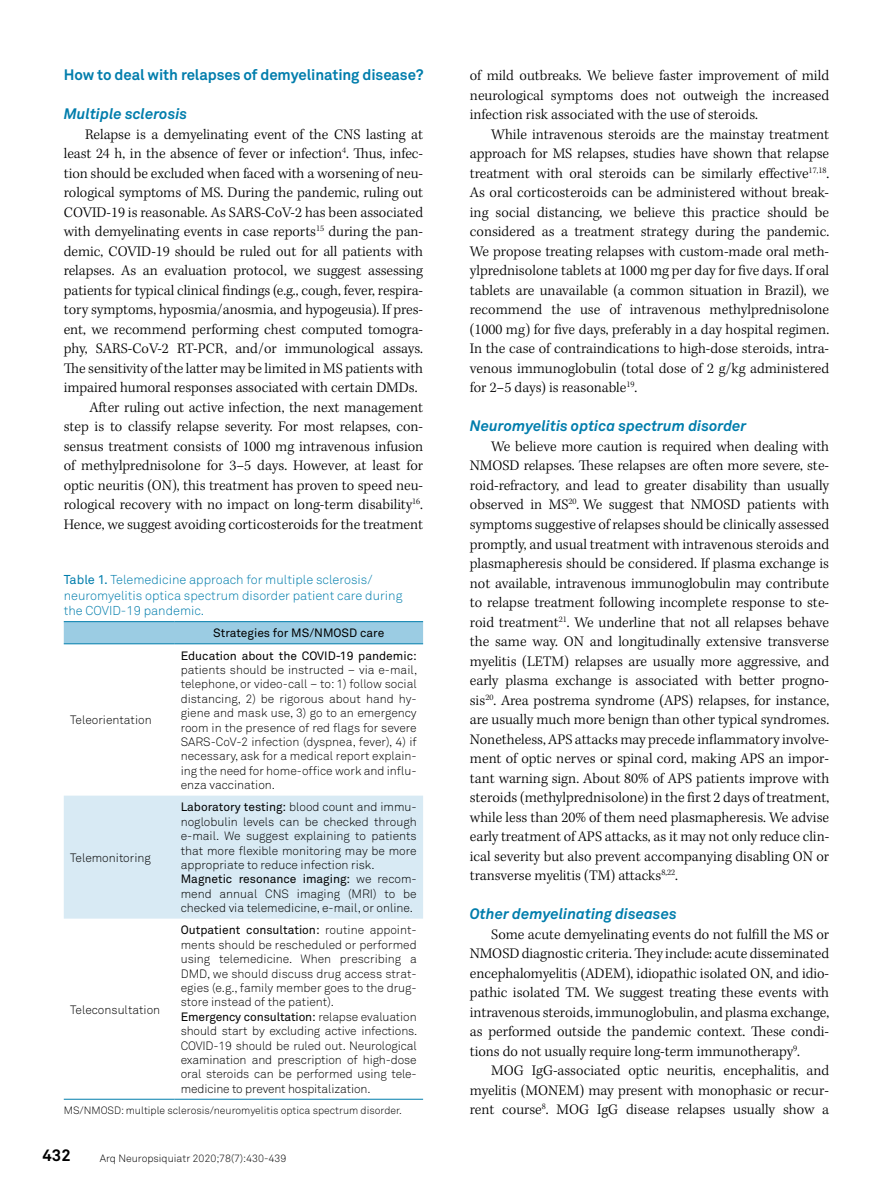
<style>
.page{position:relative;width:893px;height:1191px;background:#fff}
.page>*{position:absolute;margin:0;border:0;box-sizing:border-box;transform-origin:0 0}
.t1{font:700 16.5px "Akkurat Pro";color:#000}
.t2{font:300 15px/19.5px "Kepler Std";color:#000;text-align:justify}
.t3{font:italic 700 15px "Akkurat Pro";color:#007dac}
.t4{font:700 15px "Akkurat Pro";letter-spacing:-.005em;color:#007dac}
.t5{font:12.75px/15.3px "Akkurat Light Pro";color:#007dac}
.t6{font:12px/14.4px "Akkurat Light Pro";color:#000;text-align:justify}
.t7{font:12px "Akkurat Pro";color:#000}
.t8{font:10.5px "Akkurat Light Pro";color:#000}
.s1{font-family:"Akkurat Pro"}
.s2{font-family:"Akkurat Light Pro"}
</style>
<div class="page">
<div style="left:64px;top:622px;width:359px;height:21px;background:#9bcce3"></div>
<div style="left:64px;top:795px;width:359px;height:123px;background:#d8eaf4"></div>
<hr style="left:64px;top:621px;width:110px;height:1px;background:#007dac">
<hr style="left:174px;top:621px;width:249px;height:1px;background:#007dac">
<hr style="left:64px;top:643px;width:110px;height:1px;background:#007dac">
<hr style="left:174px;top:643px;width:249px;height:1px;background:#007dac">
<hr style="left:64px;top:1098px;width:110px;height:1px;background:#007dac">
<hr style="left:174px;top:1098px;width:249px;height:1px;background:#007dac">
<p class="t4" style="left:64px;top:66px;width:361px">How to deal with relapses of demyelinating disease?</p>
<p class="t3" style="left:64px;top:104px;width:125px">Multiple sclerosis</p>
<p class="t2" style="left:85px;top:125px;width:339px">Relapse is a demyelinating event of the CNS lasting at</p>
<p class="t2" style="left:64px;top:145px;width:361px">least 24 h, in the absence of fever or infection<sup>4</sup>. Thus, infec-</p>
<p class="t2" style="left:64px;top:164px;width:361px">tion should be excluded when faced with a worsening of neu-</p>
<p class="t2" style="left:64px;top:184px;width:361px">rological symptoms of MS. During the pandemic, ruling out</p>
<p class="t2" style="left:64px;top:203px;width:361px">COVID-19 is reasonable. As SARS-CoV-2 has been associated</p>
<p class="t2" style="left:64px;top:223px;width:361px">with demyelinating events in case reports<sup>15</sup> during the pan-</p>
<p class="t2" style="left:64px;top:242px;width:361px">demic, COVID-19 should be ruled out for all patients with</p>
<p class="t2" style="left:64px;top:262px;width:361px">relapses. As an evaluation protocol, we suggest assessing</p>
<p class="t2" style="left:64px;top:281px;width:361px">patients for typical clinical findings (e.g., cough, fever, respira-</p>
<p class="t2" style="left:64px;top:301px;width:361px">tory symptoms, hyposmia/anosmia, and hypogeusia). If pres-</p>
<p class="t2" style="left:64px;top:320px;width:361px">ent, we recommend performing chest computed tomogra-</p>
<p class="t2" style="left:64px;top:340px;width:361px">phy, SARS-CoV-2 RT-PCR, and/or immunological assays.</p>
<p class="t2" style="left:64px;top:359px;width:361px">The sensitivity of the latter may be limited in MS patients with</p>
<p class="t2" style="left:64px;top:379px;width:355px">impaired humoral responses associated with certain DMDs.</p>
<p class="t2" style="left:90px;top:398px;width:335px">After ruling out active infection, the next management</p>
<p class="t2" style="left:64px;top:418px;width:361px">step is to classify relapse severity. For most relapses, con-</p>
<p class="t2" style="left:64px;top:437px;width:361px">sensus treatment consists of 1000 mg intravenous infusion</p>
<p class="t2" style="left:64px;top:457px;width:361px">of methylprednisolone for 3–5 days. However, at least for</p>
<p class="t2" style="left:64px;top:476px;width:361px">optic neuritis (ON), this treatment has proven to speed neu-</p>
<p class="t2" style="left:64px;top:496px;width:361px">rological recovery with no impact on long-term disability<sup>16</sup>.</p>
<p class="t2" style="left:64px;top:515px;width:361px">Hence, we suggest avoiding corticosteroids for the treatment</p>
<p class="t5" style="left:64px;top:572px;width:340px"><span class="s1">Table 1.</span> Telemedicine approach for multiple sclerosis/ neuromyelitis optica spectrum disorder patient care during the COVID-19 pandemic.</p>
<p class="t7" style="left:213px;top:626px;width:173px">Strategies for MS/NMOSD care</p>
<p class="t6" style="left:70px;top:713px;width:83px">Teleorientation</p>
<p class="t6" style="left:70px;top:850px;width:82px">Telemonitoring</p>
<p class="t7" style="left:181px;top:648px;width:237px">Education about the COVID-19 pandemic:</p>
<p class="t6" style="left:181px;top:663px;width:238px">patients should be instructed – via e-mail, telephone, or video-call – to: 1) follow social distancing, 2) be rigorous about hand hy&shy;giene and mask use, 3) go to an emergency room in the presence of red flags for severe SARS-CoV-2 infection (dyspnea, fever), 4) if necessary, ask for a medical report explain&shy;ing the need for home-office work and influ&shy;enza vaccination.</p>
<p class="t7" style="left:181px;top:800px;width:238px">Laboratory testing: <span class="s2">blood count and immu-</span></p>
<p class="t6" style="left:181px;top:814px;width:238px">noglobulin levels can be checked through e-mail. We suggest explaining to patients that more flexible monitoring may be more appropriate to reduce infection risk.</p>
<p class="t7" style="left:181px;top:872px;width:237px">Magnetic resonance imaging: <span class="s2">we recom-</span></p>
<p class="t6" style="left:181px;top:886px;width:238px">mend annual CNS imaging (MRI) to be checked via telemedicine, e-mail, or online.</p>
<p class="t7" style="left:181px;top:923px;width:237px">Outpatient consultation: <span class="s2">routine appoint-</span></p>
<p class="t6" style="left:181px;top:937px;width:237px">ments should be rescheduled or performed using telemedicine. When prescribing a DMD, we should discuss drug access strat&shy;egies (e.g., family member goes to the drug&shy;store instead of the patient).</p>
<p class="t7" style="left:181px;top:1009px;width:237px">Emergency consultation: <span class="s2">relapse evaluation</span></p>
<p class="t6" style="left:181px;top:1024px;width:238px">should start by excluding active infections.<br>COVID-19 should be ruled out. Neurological examination and prescription of high-dose oral steroids can be performed using tele&shy;medicine to prevent hospitalization.</p>
<p class="t8" style="left:64px;top:1104px;width:340px">MS/NMOSD: multiple sclerosis/neuromyelitis optica spectrum disorder.</p>
<p class="t6" style="left:70px;top:1002px;width:92px">Teleconsultation</p>
<p class="t1" style="left:43px;top:1145px;width:30px">432</p>
<p class="t8" style="left:100px;top:1151px;width:188px">Arq Neuropsiquiatr 2020;78(7):430-439</p>
<p class="t2" style="left:470px;top:67px;width:361px">of mild outbreaks. We believe faster improvement of mild neurological symptoms does not outweigh the increased infection risk associated with the use of steroids.</p>
<p class="t2" style="left:470px;top:125px;width:361px;text-indent:21px">While intravenous steroids are the mainstay treatment approach for MS relapses, studies have shown that relapse treatment with oral steroids can be similarly effective<sup>17,18</sup>.<br>As oral corticosteroids can be administered without break&shy;ing social distancing, we believe this practice should be considered as a treatment strategy during the pandemic.<br>We propose treating relapses with custom-made oral meth&shy;ylprednisolone tablets at 1000 mg per day for five days. If oral tablets are unavailable (a common situation in Brazil), we recommend the use of intravenous methylprednisolone (1000 mg) for five days, preferably in a day hospital regimen.<br>In the case of contraindications to high-dose steroids, intra&shy;venous immunoglobulin (total dose of 2 g/kg administered for 2–5 days) is reasonable<sup>19</sup>.</p>
<p class="t3" style="left:470px;top:416px;width:278px">Neuromyelitis optica spectrum disorder</p>
<p class="t2" style="left:470px;top:437px;width:361px;text-indent:21px">We believe more caution is required when dealing with NMOSD relapses. These relapses are often more severe, ste&shy;roid-refractory, and lead to greater disability than usually observed in MS<sup>20</sup>. We suggest that NMOSD patients with symptoms suggestive of relapses should be clinically assessed promptly, and usual treatment with intravenous steroids and plasmapheresis should be considered. If plasma exchange is not available, intravenous immunoglobulin may contribute to relapse treatment following incomplete response to ste&shy;roid treatment<sup>21</sup>. We underline that not all relapses behave the same way. ON and longitudinally extensive transverse myelitis (LETM) relapses are usually more aggressive, and early plasma exchange is associated with better progno&shy;sis<sup>20</sup>. Area postrema syndrome (APS) relapses, for instance, are usually much more benign than other typical syndromes.<br>Nonetheless, APS attacks may precede inflammatory involve&shy;ment of optic nerves or spinal cord, making APS an impor&shy;tant warning sign. About 80% of APS patients improve with steroids (methylprednisolone) in the first 2 days of treatment, while less than 20% of them need plasmapheresis. We advise early treatment of APS attacks, as it may not only reduce clin&shy;ical severity but also prevent accompanying disabling ON or transverse myelitis (TM) attacks<sup>8,22</sup>.</p>
<p class="t3" style="left:470px;top:904px;width:208px">Other demyelinating diseases</p>
<p class="t2" style="left:470px;top:925px;width:361px;text-indent:21px">Some acute demyelinating events do not fulfill the MS or NMOSD diagnostic criteria. They include: acute disseminated encephalomyelitis (ADEM), idiopathic isolated ON, and idio&shy;pathic isolated TM. We suggest treating these events with intravenous steroids, immunoglobulin, and plasma exchange, as performed outside the pandemic context. These condi&shy;tions do not usually require long-term immunotherapy<sup>9</sup>.</p>
<p class="t2" style="left:470px;top:1061px;width:361px;text-indent:21px">MOG IgG-associated optic neuritis, encephalitis, and myelitis (MONEM) may present with monophasic or recur&shy;rent course<sup>8</sup>. MOG IgG disease relapses usually show a</p>
</div>
